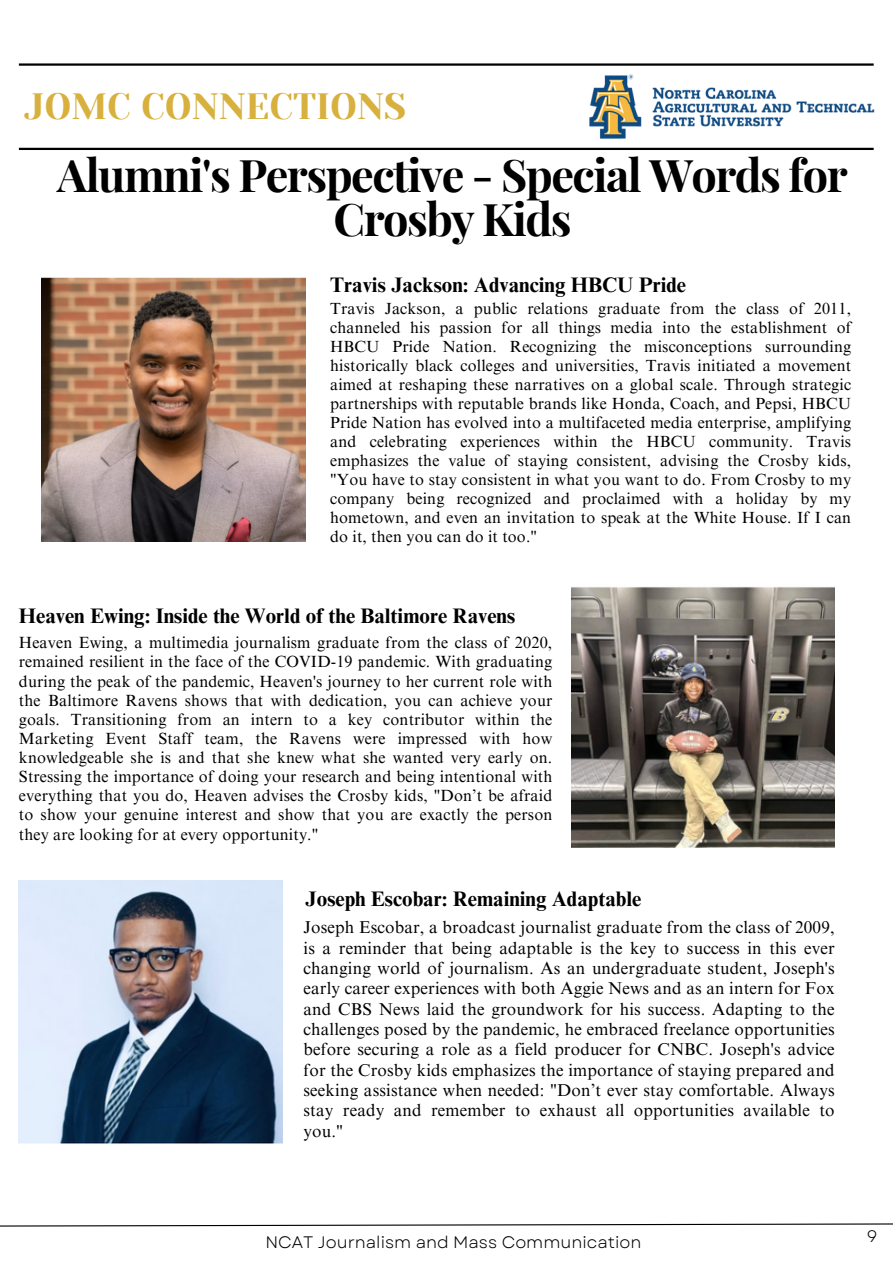
<style>
.page{position:relative;width:893px;height:1264px;background:#fff}
.page>*{position:absolute;margin:0;border:0;box-sizing:border-box;transform-origin:0 0}
.t1{font:700 45px/43.8px "Playfair Display";letter-spacing:-.035em;color:#000;text-align:center}
.t2{font:36.45px "Yeseva One";color:#d7b03e}
.t3{font:700 21px "Times NRMT Pro";color:#000}
.t4{font:17.1px/20.4px "Times NRMT Pro";letter-spacing:.01em;color:#000;text-align:justify}
.t5{font:16.65px "Garet";color:#000}
.t6{font:16.2px/19px "Times NRMT Pro";letter-spacing:.01em;color:#000;text-align:justify}
</style>
<div class="page">
<svg style="left:0;top:1223px;width:892px;height:4px"></svg>
<hr style="left:19px;top:63px;width:854px;height:3px;background:#000">
<hr style="left:19px;top:148px;width:854px;height:2px;background:#000">
<img style="left:589px;top:75px;width:284px;height:64px">
<img style="left:41px;top:277px;width:264px;height:264px">
<img style="left:571px;top:587px;width:263px;height:260px">
<img style="left:19px;top:880px;width:264px;height:263px">
<p class="t2" style="left:24px;top:85px;width:383px">JOMC CONNECTIONS</p>
<p class="t1" style="left:57px;top:151px;width:792px">Alumni's Perspective - Special Words for<br>Crosby Kids</p>
<p class="t3" style="left:330px;top:277px;width:357px">Travis Jackson: Advancing HBCU Pride</p>
<p class="t6" style="left:330px;top:301px;width:522px">Travis Jackson, a public relations graduate from the class of 2011, channeled his passion for all things media into the establishment of HBCU Pride Nation. Recognizing the misconceptions surrounding historically black colleges and universities, Travis initiated a movement aimed at reshaping these narratives on a global scale. Through strategic partnerships with reputable brands like Honda, Coach, and Pepsi, HBCU Pride Nation has evolved into a multifaceted media enterprise, amplifying and celebrating experiences within the HBCU community. Travis emphasizes the value of staying consistent, advising the Crosby kids, "You have to stay consistent in what you want to do. From Crosby to my company being recognized and proclaimed with a holiday by my hometown, and even an invitation to speak at the White House. If I can do it, then you can do it too."</p>
<p class="t3" style="left:19px;top:607px;width:497px">Heaven Ewing: Inside the World of the Baltimore Ravens</p>
<p class="t6" style="left:19px;top:635px;width:535px">Heaven Ewing, a multimedia journalism graduate from the class of 2020, remained resilient in the face of the COVID-19 pandemic. With graduating during the peak of the pandemic, Heaven's journey to her current role with the Baltimore Ravens shows that with dedication, you can achieve your goals. Transitioning from an intern to a key contributor within the Marketing Event Staff team, the Ravens were impressed with how knowledgeable she is and that she knew what she wanted very early on.<br>Stressing the importance of doing your research and being intentional with everything that you do, Heaven advises the Crosby kids, "Don’t be afraid to show your genuine interest and show that you are exactly the person they are looking for at every opportunity."</p>
<p class="t3" style="left:305px;top:890px;width:337px">Joseph Escobar: Remaining Adaptable</p>
<p class="t4" style="left:303px;top:919px;width:532px">Joseph Escobar, a broadcast journalist graduate from the class of 2009, is a reminder that being adaptable is the key to success in this ever changing world of journalism. As an undergraduate student, Joseph's early career experiences with both Aggie News and as an intern for Fox and CBS News laid the groundwork for his success. Adapting to the challenges posed by the pandemic, he embraced freelance opportunities before securing a role as a field producer for CNBC. Joseph's advice for the Crosby kids emphasizes the importance of staying prepared and seeking assistance when needed: "Don’t ever stay comfortable. Always stay ready and remember to exhaust all opportunities available to you."</p>
<p class="t5" style="left:265px;top:1229px;width:377px">NCAT Journalism and Mass Communication</p>
<p class="t5" style="left:866px;top:1224px;width:12px">9</p>
</div>
